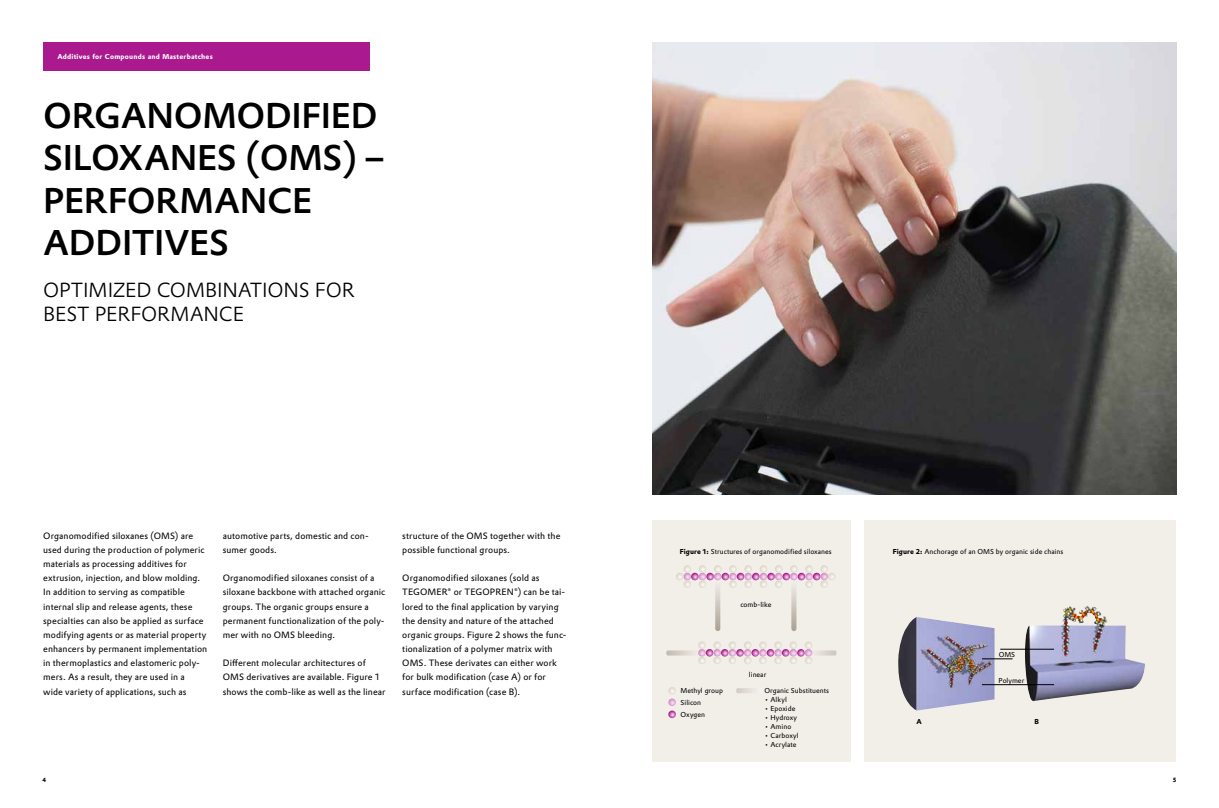
<style>
.page{position:relative;width:1219px;height:808px;background:#fff}
.page>*{position:absolute;margin:0;border:0;box-sizing:border-box;transform-origin:0 0}
.t1{font:500 35px/42.5px "Evonik Prokyon";letter-spacing:-.01em;color:#000}
.t2{font:300 20px/24px "Evonik Prokyon";letter-spacing:-.01em;color:#000}
.t3{font:9px/14.2px "Evonik Prokyon";letter-spacing:.01em;color:#000}
.t4{font:7px/12px "Evonik Prokyon";letter-spacing:.005em;color:#000}
.t5{font:700 7px "Evonik Prokyon";letter-spacing:.03em;color:#fff}
.t6{font:700 7px "Evonik Prokyon";color:#000}
.t7{font:700 6px "Evonik Prokyon";color:#000}
.s1{font-weight:700}
</style>
<div class="page">
<div style="left:43px;top:43px;width:326px;height:28px;background:#aa198d"></div>
<img style="left:652px;top:43px;width:524px;height:452px">
<div style="left:652px;top:520px;width:198px;height:241px;background:#f2efe9"></div>
<svg style="left:715px;top:576px;width:5px;height:55px"></svg>
<svg style="left:791px;top:576px;width:5px;height:55px"></svg>
<svg style="left:676px;top:565px;width:160px;height:23px"></svg>
<svg style="left:736px;top:688px;width:16px;height:5px"></svg>
<svg style="left:666px;top:641px;width:170px;height:23px"></svg>
<svg style="left:668px;top:687px;width:8px;height:31px"></svg>
<div style="left:865px;top:520px;width:311px;height:241px;background:#f2efe9"></div>
<img style="left:898px;top:617px;width:96px;height:93px">
<img style="left:1073px;top:606px;width:15px;height:10px">
<hr style="left:982px;top:659px;width:30px;height:1px;background:#000">
<hr style="left:1000px;top:649px;width:54px;height:1px;background:#000">
<hr style="left:982px;top:684px;width:72px;height:1px;background:#000">
<p class="t5" style="left:57px;top:51px;width:157px">Additives for Compounds and Masterbatches</p>
<h1 class="t1" style="left:43px;top:91px;width:341px">ORGANOMODIFIED<br>SILOXANES (OMS) –<br>PERFORMANCE<br>ADDITIVES</h1>
<h2 class="t2" style="left:43px;top:277px;width:313px">OPTIMIZED COMBINATIONS FOR<br>BEST PERFORMANCE</h2>
<p class="t3" style="left:43px;top:528px;width:166px">Organomodified siloxanes (OMS) are used during the production of polymeric materials as processing additives for extrusion, injection, and blow molding.<br>In addition to serving as compatible internal slip and release agents, these specialties can also be applied as surface modifying agents or as material property enhancers by permanent implementation in thermoplastics and elastomeric poly&shy;mers. As a result, they are used in a<br>wide variety of applications, such as</p>
<p class="t3" style="left:223px;top:528px;width:147px">automotive parts, domestic and con&shy;sumer goods.</p>
<p class="t3" style="left:223px;top:570px;width:164px">Organomodified siloxanes consist of a siloxane backbone with attached organic groups. The organic groups ensure a permanent functionalization of the poly&shy;mer with no OMS bleeding.</p>
<p class="t3" style="left:223px;top:655px;width:164px">Different molecular architectures of<br>OMS derivatives are available. Figure 1 shows the comb-like as well as the linear</p>
<p class="t3" style="left:402px;top:528px;width:160px">structure of the OMS together with the possible functional groups.</p>
<p class="t3" style="left:402px;top:570px;width:166px">Organomodified siloxanes (sold as TEGOMER® or TEGOPREN®) can be tai&shy;lored to the final application by varying the density and nature of the attached organic groups. Figure 2 shows the func&shy;tionalization of a polymer matrix with OMS. These derivates can either work for bulk modification (case A) or for surface modification (case B).</p>
<p class="t4" style="left:680px;top:545px;width:153px"><span class="s1">Figure 1:</span> Structures of organomodified siloxanes</p>
<p class="t4" style="left:893px;top:545px;width:172px"><span class="s1">Figure 2:</span> Anchorage of an OMS by organic side chains</p>
<p class="t4" style="left:740px;top:598px;width:32px">comb-like</p>
<p class="t4" style="left:749px;top:668px;width:19px">linear</p>
<p class="t4" style="left:681px;top:684px;width:44px">Methyl group<br>Silicon<br>Oxygen</p>
<p class="t4" style="left:764px;top:684px;width:66px">Organic Substituents</p>
<p class="t4" style="left:764px;top:693px;width:24px">• Alkyl</p>
<p class="t4" style="left:764px;top:702px;width:32px">• Epoxide</p>
<p class="t4" style="left:764px;top:711px;width:34px">• Hydroxy</p>
<p class="t4" style="left:764px;top:720px;width:28px">• Amino</p>
<p class="t4" style="left:764px;top:729px;width:36px">• Carboxyl</p>
<p class="t4" style="left:764px;top:738px;width:33px">• Acrylate</p>
<p class="t4" style="left:999px;top:648px;width:18px">OMS</p>
<p class="t4" style="left:999px;top:674px;width:27px">Polymer</p>
<p class="t6" style="left:916px;top:715px;width:7px">A</p>
<p class="t6" style="left:1034px;top:715px;width:6px">B</p>
<p class="t7" style="left:43px;top:775px;width:5px">4</p>
<p class="t7" style="left:1173px;top:775px;width:5px">5</p>
</div>
